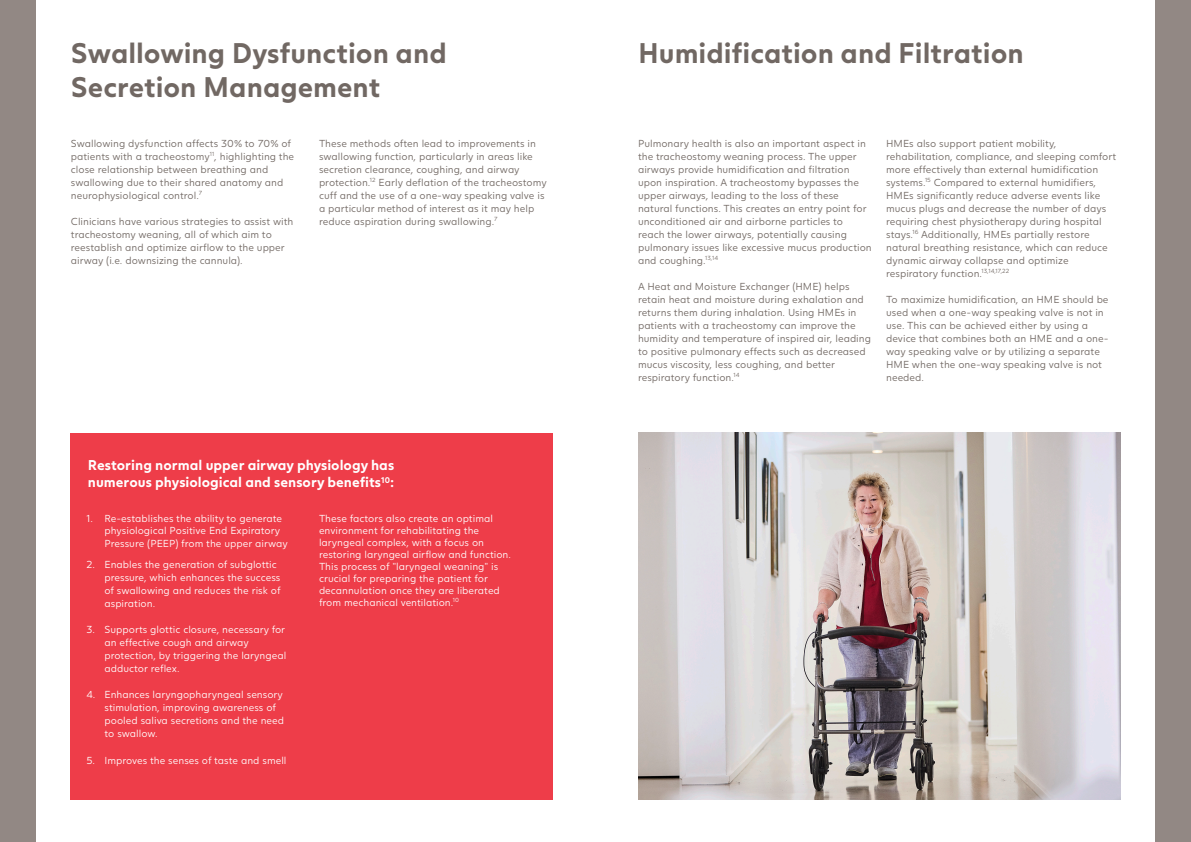
<style>
.page{position:relative;width:1191px;height:842px;background:#fff}
.page>*{position:absolute;margin:0;border:0;box-sizing:border-box;transform-origin:0 0}
.Copy{font:700 28px/33.6px "Juli Sans";color:#716863}
.Copy-2{font:700 14px/16.8px "Juli Sans";color:#fff}
.CONTENT_-_Bodycopy{font:300 10px/13px "Juli Sans";color:#716863}
.CONTENT_-_Bullitpoints{font:300 10px/13px "Juli Sans";color:#fff}
</style>
<div class="page">
<div style="left:71px;top:433px;width:482px;height:366px;background:#ee3d49"></div>
<img style="left:638px;top:433px;width:482px;height:366px">
<div style="left:0;top:0;width:35px;height:842px;background:#928884"></div>
<div style="left:1155px;top:0;width:36px;height:842px;background:#928884"></div>
<p class="Copy" style="left:71px;top:36px;width:377px">Swallowing Dysfunction and<br>Secretion Management</p>
<p class="Copy" style="left:638px;top:36px;width:387px">Humidification and Filtration</p>
<p class="CONTENT_-_Bodycopy" style="left:71px;top:136px;width:225px">Swallowing dysfunction affects 30% to 70% of patients with a tracheostomy<sup>11</sup>, highlighting the close relationship between breathing and swallowing due to their shared anatomy and neurophysiological control.<sup>7</sup></p>
<p class="CONTENT_-_Bodycopy" style="left:71px;top:214px;width:224px">Clinicians have various strategies to assist with tracheostomy weaning, all of which aim to reestablish and optimize airflow to the upper airway (i.e. downsizing the cannula).</p>
<p class="CONTENT_-_Bodycopy" style="left:319px;top:136px;width:229px">These methods often lead to improvements in swallowing function, particularly in areas like secretion clearance, coughing, and airway protection.<sup>12</sup> Early deflation of the tracheostomy cuff and the use of a one-way speaking valve is a particular method of interest as it may help reduce aspiration during swallowing.<sup>7</sup></p>
<p class="CONTENT_-_Bodycopy" style="left:638px;top:136px;width:235px">Pulmonary health is also an important aspect in the tracheostomy weaning process. The upper airways provide humidification and filtration upon inspiration. A tracheostomy bypasses the upper airways, leading to the loss of these natural functions. This creates an entry point for unconditioned air and airborne particles to reach the lower airways, potentially causing pulmonary issues like excessive mucus production and coughing.<sup>13,14</sup></p>
<p class="CONTENT_-_Bodycopy" style="left:638px;top:279px;width:234px">A Heat and Moisture Exchanger (HME) helps retain heat and moisture during exhalation and returns them during inhalation. Using HMEs in patients with a tracheostomy can improve the humidity and temperature of inspired air, leading to positive pulmonary effects such as decreased mucus viscosity, less coughing, and better respiratory function.<sup>14</sup></p>
<p class="CONTENT_-_Bodycopy" style="left:886px;top:136px;width:232px">HMEs also support patient mobility, rehabilitation, compliance, and sleeping comfort more effectively than external humidification systems.<sup>15</sup> Compared to external humidifiers, HMEs significantly reduce adverse events like mucus plugs and decrease the number of days requiring chest physiotherapy during hospital stays.<sup>16</sup> Additionally, HMEs partially restore natural breathing resistance, which can reduce dynamic airway collapse and optimize respiratory function.<sup>13,14,17,22</sup></p>
<p class="CONTENT_-_Bodycopy" style="left:886px;top:292px;width:224px">To maximize humidification, an HME should be used when a one-way speaking valve is not in use. This can be achieved either by using a device that combines both an HME and a one&shy;way speaking valve or by utilizing a separate HME when the one-way speaking valve is not needed.</p>
<p class="Copy-2" style="left:88px;top:457px;width:308px">Restoring normal upper airway physiology has numerous physiological and sensory benefits<sup>10</sup>:</p>
<p class="CONTENT_-_Bullitpoints" style="left:319px;top:512px;width:193px;line-height:12px">These factors also create an optimal environment for rehabilitating the laryngeal complex, with a focus on restoring laryngeal airflow and function.<br>This process of "laryngeal weaning" is crucial for preparing the patient for decannulation once they are liberated from mechanical ventilation.<sup>10</sup></p>
<p class="CONTENT_-_Bullitpoints" style="left:86px;top:512px;width:197px;line-height:12px;text-align:right">1. Re-establishes the ability to generate physiological Positive End Expiratory</p>
<p class="CONTENT_-_Bullitpoints" style="left:104px;top:537px;width:185px">Pressure (PEEP) from the upper airway</p>
<p class="CONTENT_-_Bullitpoints" style="left:104px;top:558px;width:178px;text-indent:-18px">2. Enables the generation of subglottic pressure, which enhances the success of swallowing and reduces the risk of aspiration.</p>
<p class="CONTENT_-_Bullitpoints" style="left:104px;top:623px;width:183px;text-indent:-18px">3. Supports glottic closure, necessary for an effective cough and airway protection, by triggering the laryngeal adductor reflex.</p>
<p class="CONTENT_-_Bullitpoints" style="left:104px;top:688px;width:181px;text-indent:-18px">4. Enhances laryngopharyngeal sensory stimulation, improving awareness of pooled saliva secretions and the need to swallow.</p>
<p class="CONTENT_-_Bullitpoints" style="left:86px;top:754px;width:201px">5. Improves the senses of taste and smell</p>
</div>
